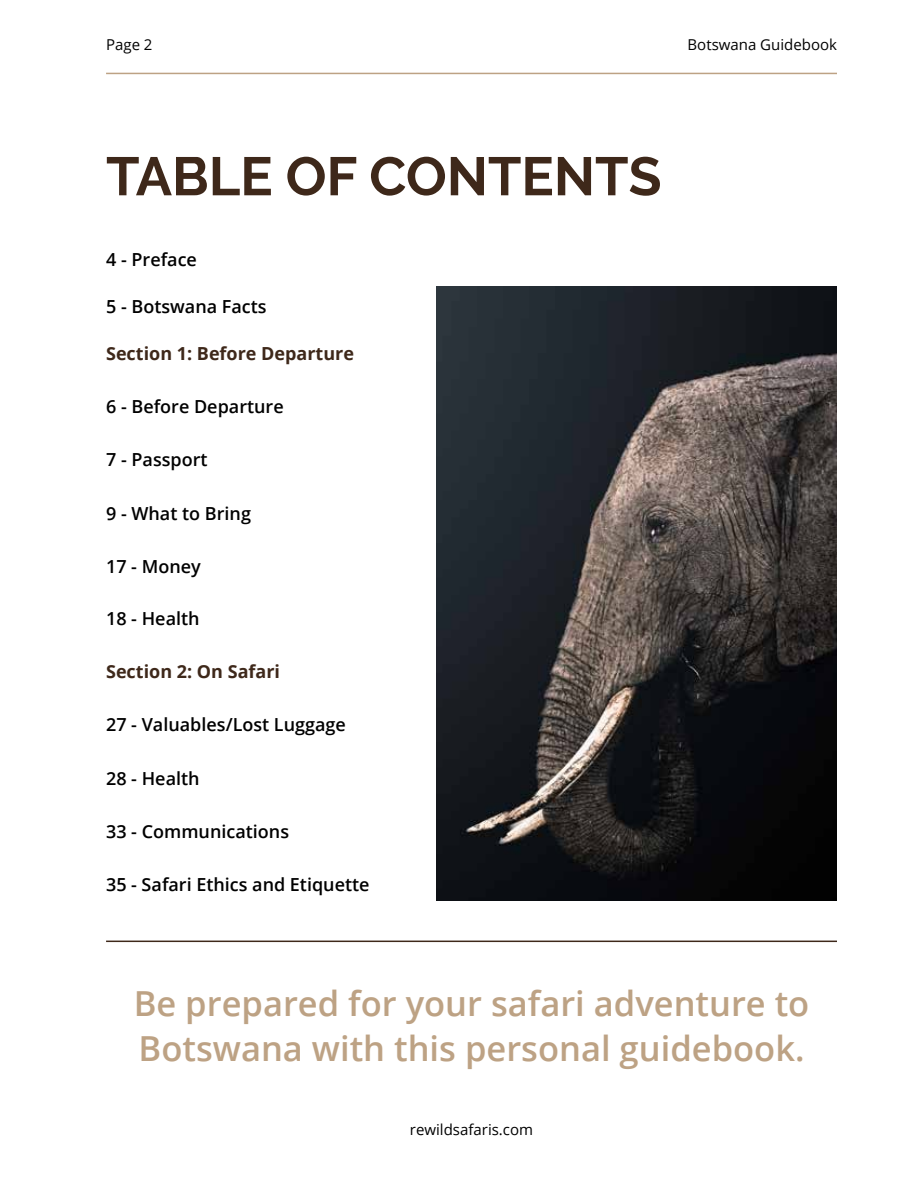
<style>
.page{position:relative;width:918px;height:1188px;background:#fff}
.page>*{position:absolute;margin:0;border:0;box-sizing:border-box;transform-origin:0 0}
.t1{font:700 54px "Raleway";color:#3e281a}
.t2{font:600 34.5px/45px "Open Sans";color:#bda284}
.t3{font:600 18px "Open Sans";color:#000}
.t4{font:700 18px "Open Sans";color:#3e281a}
.t5{font:15px "Open Sans";color:#000}
</style>
<div class="page">
<img style="left:436px;top:287px;width:401px;height:613px">
<hr style="left:106px;top:73px;width:731px;height:1px;background:#bda284">
<hr style="left:106px;top:941px;width:731px;height:1px;background:#3e281a">
<p class="t5" style="left:106px;top:35px;width:48px">Page 2</p>
<p class="t5" style="left:688px;top:35px;width:151px">Botswana Guidebook</p>
<h1 class="t1" style="left:106px;top:145px;width:557px">TABLE OF CONTENTS</h1>
<p class="t3" style="left:106px;top:247px;width:92px">4 - Preface</p>
<p class="t3" style="left:106px;top:294px;width:162px">5 - Botswana Facts</p>
<p class="t4" style="left:106px;top:341px;width:250px">Section 1: Before Departure</p>
<p class="t3" style="left:106px;top:394px;width:179px">6 - Before Departure</p>
<p class="t3" style="left:106px;top:447px;width:103px">7 - Passport</p>
<p class="t3" style="left:106px;top:501px;width:146px">9 - What to Bring</p>
<p class="t3" style="left:106px;top:554px;width:96px">17 - Money</p>
<p class="t3" style="left:106px;top:606px;width:95px">18 - Health</p>
<p class="t4" style="left:106px;top:659px;width:175px">Section 2: On Safari</p>
<p class="t3" style="left:106px;top:712px;width:241px">27 - Valuables/Lost Luggage</p>
<p class="t3" style="left:106px;top:766px;width:95px">28 - Health</p>
<p class="t3" style="left:106px;top:819px;width:185px">33 - Communications</p>
<p class="t3" style="left:106px;top:872px;width:265px">35 - Safari Ethics and Etiquette</p>
<h2 class="t2" style="left:134px;top:981px;width:677px">Be prepared for your safari adventure to<br>Botswana with this personal guidebook.</h2>
<p class="t5" style="left:410px;top:1120px;width:125px">rewildsafaris.com</p>
</div>
